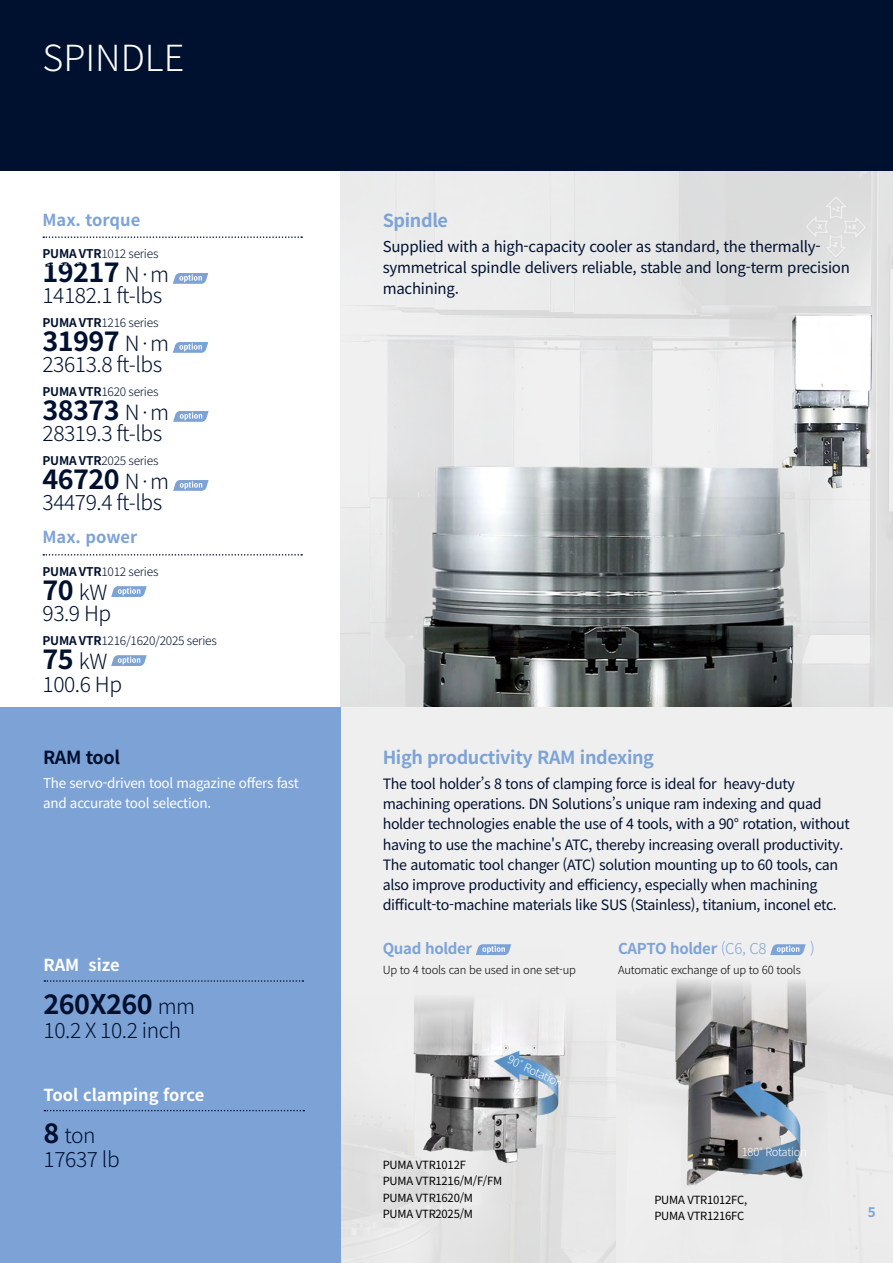
<style>
.page{position:relative;width:893px;height:1263px;background:#fff}
.page>*{position:absolute;margin:0;border:0;box-sizing:border-box;transform-origin:0 0}
.t1{font:300 36px "Noto Sans KR";color:#fff}
.t2{font:700 27px "Noto Sans KR";letter-spacing:-.02em;color:#00102f}
.t3{font:300 21px/24px "Noto Sans KR";letter-spacing:-.02em;color:#00102f}
.t4{font:700 18px "Noto Sans KR";letter-spacing:-.02em;color:#7da3d6}
.t5{font:700 18px "Noto Sans KR";letter-spacing:-.02em;color:#00102f}
.t6{font:700 16.5px "Noto Sans KR";color:#fff}
.t7{font:700 16.5px "Noto Sans KR";color:#7da3d6}
.t8{font:15px/21px "Noto Sans KR";letter-spacing:-.015em;color:#00102f}
.t9{font:700 15px "Noto Sans KR";letter-spacing:-.02em;color:#7da3d6}
.t10{font:300 15px "Noto Sans KR";color:#7da3d6}
.t11{font:14.25px/20.2px "Noto Sans KR";letter-spacing:-.025em;color:#00102f}
.t12{font:13.5px/19.5px "Noto Sans KR";letter-spacing:-.02em;color:#fff}
.t13{font:700 13.5px "Noto Sans KR";color:#7da3d6}
.t14{font:300 12px "Noto Sans KR";letter-spacing:-.02em;color:#00102f}
.t15{font:11.25px/16.5px "Noto Sans KR";letter-spacing:-.02em;color:#000}
.t16{font:300 11.25px "Noto Sans KR";letter-spacing:-.02em;color:#000}
.t17{font:300 11.25px "Noto Sans KR";letter-spacing:-.02em;color:#fff}
.s1{font-weight:700}
.s2{font-weight:300;font-size:21px}
.s3{font-weight:700;font-size:27px}
.s4{font-weight:300}
.s5{font-family:"Doosan Meta Pro"}
</style>
<div class="page">
<img style="left:340px;top:170px;width:553px;height:537px">
<div style="left:1px;top:0;width:892px;height:170px;background:#00102f"></div>
<svg style="left:43px;top:236px;width:259px;height:2px"></svg>
<svg style="left:173px;top:273px;width:35px;height:11px"></svg>
<svg style="left:173px;top:342px;width:35px;height:11px"></svg>
<svg style="left:173px;top:411px;width:36px;height:11px"></svg>
<svg style="left:173px;top:480px;width:36px;height:11px"></svg>
<svg style="left:43px;top:554px;width:259px;height:2px"></svg>
<svg style="left:111px;top:586px;width:36px;height:11px"></svg>
<svg style="left:111px;top:655px;width:36px;height:11px"></svg>
<img style="left:341px;top:935px;width:276px;height:328px">
<div style="left:340px;top:707px;width:553px;height:228px;background:#efefef"></div>
<svg style="left:617px;top:935px;width:276px;height:328px;background:#d0d1d2"></svg>
<svg style="left:476px;top:944px;width:35px;height:11px"></svg>
<svg style="left:770px;top:944px;width:36px;height:11px"></svg>
<div style="left:1px;top:707px;width:340px;height:556px;background:#7da3d6"></div>
<svg style="left:44px;top:980px;width:259px;height:2px"></svg>
<svg style="left:44px;top:1110px;width:260px;height:1px"></svg>
<h1 class="t1" style="left:43px;top:38px;width:143px">SPINDLE</h1>
<p class="t7" style="left:43px;top:210px;width:99px">Max. torque</p>
<p class="t14" style="left:43px;top:247px;width:117px"><span class="s1">PUMA VTR</span>1012 series</p>
<h2 class="t2" style="left:43px;top:257px;width:128px">19217 <span class="s2">N·m</span></h2>
<h3 class="t3" style="left:43px;top:284px;width:121px">14182.1 ft-lbs</h3>
<p class="t14" style="left:43px;top:316px;width:117px"><span class="s1">PUMA VTR</span>1216 series</p>
<h2 class="t2" style="left:43px;top:326px;width:128px">31997 <span class="s2">N·m</span></h2>
<h3 class="t3" style="left:43px;top:353px;width:121px">23613.8 ft-lbs</h3>
<p class="t14" style="left:43px;top:385px;width:117px"><span class="s1">PUMA VTR</span>1620 series</p>
<h2 class="t2" style="left:43px;top:395px;width:128px">38373 <span class="s2">N·m</span></h2>
<h3 class="t3" style="left:43px;top:422px;width:121px">28319.3 ft-lbs</h3>
<p class="t14" style="left:43px;top:454px;width:117px"><span class="s1">PUMA VTR</span>2025 series</p>
<h2 class="t2" style="left:43px;top:464px;width:128px">46720 <span class="s2">N·m</span></h2>
<h3 class="t3" style="left:43px;top:491px;width:121px">34479.4 ft-lbs</h3>
<p class="t7" style="left:43px;top:528px;width:96px">Max. power</p>
<p class="t14" style="left:43px;top:565px;width:117px"><span class="s1">PUMA VTR</span>1012 series</p>
<h2 class="t2" style="left:43px;top:575px;width:66px">70 <span class="s2">kW</span></h2>
<h3 class="t3" style="left:43px;top:602px;width:70px">93.9 Hp</h3>
<p class="t14" style="left:43px;top:634px;width:176px"><span class="s1">PUMA VTR</span>1216/1620/2025 series</p>
<h2 class="t2" style="left:43px;top:644px;width:66px">75 <span class="s2">kW</span></h2>
<h3 class="t3" style="left:43px;top:673px;width:81px">100.6 Hp</h3>
<p class="t5" style="left:43px;top:747px;width:78px">RAM tool</p>
<p class="t12" style="left:43px;top:773px;width:257px">The servo-driven tool magazine offers fast and accurate tool selection.</p>
<p class="t6" style="left:44px;top:955px;width:78px">RAM size</p>
<h2 class="t2" style="left:44px;top:988px;width:153px">260X260 <span class="s2">mm</span></h2>
<h3 class="t3" style="left:44px;top:1018px;width:139px">10.2 X 10.2 inch</h3>
<p class="t6" style="left:44px;top:1085px;width:162px">Tool clamping force</p>
<h3 class="t3" style="left:44px;top:1124px;width:78px"><span class="s3">8</span> ton<br>17637 lb</h3>
<p class="t4" style="left:383px;top:210px;width:67px">Spindle</p>
<p class="t8" style="left:383px;top:237px;width:469px">Supplied with a high-capacity cooler as standard, the thermally&shy;symmetrical spindle delivers reliable, stable and long-term precision machining.</p>
<p class="t4" style="left:383px;top:747px;width:273px">High productivity RAM indexing</p>
<p class="t11" style="left:383px;top:774px;width:469px">The tool holder’s 8 tons of clamping force is ideal for heavy-duty machining operations. DN Solutions’s unique ram indexing and quad holder technologies enable the use of 4 tools, with a 90° rotation, without having to use the machine's ATC, thereby increasing overall productivity.<br>The automatic tool changer (ATC) solution mounting up to 60 tools, can also improve productivity and efficiency, especially when machining difficult-to-machine materials like SUS (Stainless), titanium, inconel etc.</p>
<p class="t9" style="left:383px;top:939px;width:91px">Quad holder</p>
<p class="t16" style="left:383px;top:964px;width:195px">Up to 4 tools can be used in one set-up</p>
<p class="t9" style="left:618px;top:939px;width:150px">CAPTO holder <span class="s4">(C6, C8</span></p>
<p class="t10" style="left:810px;top:939px;width:6px">)</p>
<p class="t16" style="left:618px;top:964px;width:184px">Automatic exchange of up to 60 tools</p>
<p class="t17" style="left:511px;top:1053px;width:61px;rotate:25deg">90<span class="s5">˚</span> Rotation</p>
<p class="t15" style="left:383px;top:1156px;width:121px">PUMA VTR1012F<br>PUMA VTR1216/M/F/FM<br>PUMA VTR1620/M<br>PUMA VTR2025/M</p>
<p class="t17" style="left:742px;top:1145px;width:67px">180<span class="s5">˚</span> Rotation</p>
<p class="t15" style="left:654px;top:1192px;width:94px">PUMA VTR1012FC,<br>PUMA VTR1216FC</p>
<p class="t13" style="left:868px;top:1205px;width:9px">5</p>
</div>
